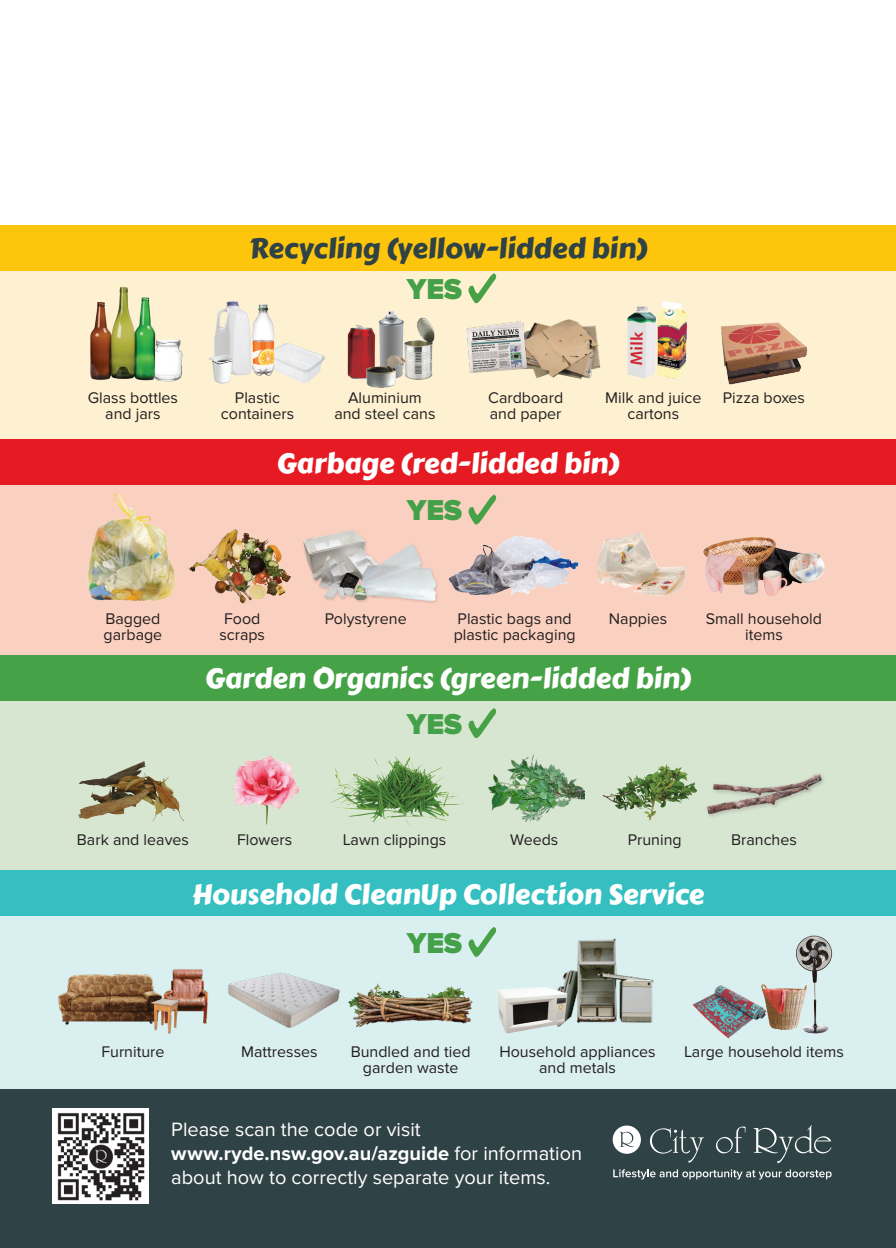
<style>
.page{position:relative;width:896px;height:1248px;background:#fff}
.page>*{position:absolute;margin:0;border:0;box-sizing:border-box;transform-origin:0 0}
.t1{font:900 29.8px "Proxima Nova";letter-spacing:-.01em;color:#45a149}
.t2{font:28px "Carter One";color:#fff}
.t3{font:28px "Carter One";color:#2f4245}
.t4{font:20px/24px "Proxima Nova";color:#fff}
.t5{font:16px/16px "Proxima Nova";color:#231f20;text-align:center}
.s1{font-weight:700}
</style>
<div class="page">
<div style="left:0;top:262px;width:896px;height:186px;background:#fef1d1"></div>
<div style="left:0;top:474px;width:896px;height:192px;background:#fad0c0"></div>
<div style="left:0;top:700px;width:896px;height:170px;background:#d7e6d1"></div>
<div style="left:0;top:906px;width:896px;height:192px;background:#daefef"></div>
<div style="left:0;top:225px;width:896px;height:45px;background:#fec50d"></div>
<div style="left:0;top:439px;width:896px;height:46px;background:#e51a23"></div>
<div style="left:0;top:655px;width:896px;height:45px;background:#46a246"></div>
<div style="left:0;top:870px;width:896px;height:46px;background:#35bfc0"></div>
<svg style="left:468px;top:273px;width:28px;height:30px"></svg>
<svg style="left:468px;top:708px;width:28px;height:30px"></svg>
<svg style="left:468px;top:927px;width:28px;height:30px"></svg>
<svg style="left:468px;top:494px;width:28px;height:30px"></svg>
<img style="left:86px;top:493px;width:89px;height:108px">
<img style="left:448px;top:536px;width:66px;height:56px">
<img style="left:188px;top:529px;width:103px;height:75px">
<img style="left:597px;top:532px;width:89px;height:64px">
<img style="left:303px;top:530px;width:61px;height:71px">
<img style="left:358px;top:539px;width:79px;height:64px">
<img style="left:703px;top:537px;width:76px;height:59px">
<img style="left:787px;top:552px;width:38px;height:31px">
<img style="left:228px;top:972px;width:112px;height:56px">
<img style="left:58px;top:974px;width:103px;height:51px">
<img style="left:161px;top:969px;width:47px;height:55px">
<img style="left:151px;top:997px;width:29px;height:36px">
<img style="left:563px;top:938px;width:91px;height:86px">
<img style="left:498px;top:981px;width:72px;height:53px">
<img style="left:795px;top:935px;width:38px;height:99px">
<img style="left:762px;top:981px;width:45px;height:50px">
<img style="left:692px;top:985px;width:77px;height:54px">
<img style="left:78px;top:761px;width:106px;height:60px">
<img style="left:331px;top:757px;width:132px;height:70px">
<img style="left:602px;top:764px;width:96px;height:57px">
<img style="left:488px;top:754px;width:97px;height:68px">
<div style="left:704px;top:771px;width:123px;height:48px;background:#231f20;opacity:.2"></div>
<div style="left:711px;top:771px;width:113px;height:30px;background:#231f20;opacity:.2"></div>
<img style="left:802px;top:773px;width:14px;height:9px">
<img style="left:236px;top:756px;width:33px;height:24px">
<img style="left:348px;top:983px;width:32px;height:20px">
<img style="left:349px;top:988px;width:124px;height:39px">
<img style="left:657px;top:302px;width:30px;height:78px">
<img style="left:627px;top:306px;width:29px;height:73px">
<img style="left:721px;top:322px;width:87px;height:63px">
<img style="left:529px;top:319px;width:72px;height:59px">
<img style="left:466px;top:321px;width:63px;height:52px">
<img style="left:90px;top:287px;width:73px;height:95px">
<img style="left:214px;top:301px;width:37px;height:75px">
<img style="left:276px;top:343px;width:49px;height:40px">
<svg style="left:209px;top:354px;width:27px;height:29px"></svg>
<img style="left:252px;top:304px;width:24px;height:72px">
<img style="left:379px;top:311px;width:16px;height:42px">
<img style="left:347px;top:324px;width:29px;height:56px">
<img style="left:395px;top:314px;width:40px;height:66px">
<img style="left:361px;top:353px;width:48px;height:35px">
<div style="left:0;top:1089px;width:895px;height:158px;background:#2f4245"></div>
<img style="left:52px;top:1108px;width:97px;height:95px">
<svg style="left:613px;top:1125px;width:218px;height:38px"></svg>
<svg style="left:613px;top:1169px;width:218px;height:10px"></svg>
<p class="t3" style="left:249px;top:227px;width:400px">Recycling (yellow-lidded bin)</p>
<p class="t1" style="left:407px;top:272px;width:57px">YES</p>
<p class="t5" style="left:88px;top:390px;width:92px">Glass bottles</p>
<p class="t5" style="left:723px;top:390px;width:84px">Pizza boxes</p>
<p class="t5" style="left:105px;top:406px;width:57px">and jars</p>
<p class="t5" style="left:488px;top:390px;width:76px;text-align:left">Cardboard and paper</p>
<p class="t5" style="left:221px;top:390px;width:75px">Plastic containers</p>
<p class="t5" style="left:334px;top:390px;width:103px">Aluminium and steel cans</p>
<p class="t5" style="left:605px;top:390px;width:98px">Milk and juice cartons</p>
<p class="t2" style="left:277px;top:441px;width:344px">Garbage (red-lidded bin)</p>
<p class="t1" style="left:407px;top:493px;width:57px">YES</p>
<p class="t5" style="left:325px;top:611px;width:83px">Polystyrene</p>
<p class="t5" style="left:609px;top:611px;width:60px">Nappies</p>
<p class="t5" style="left:706px;top:611px;width:118px">Small household items</p>
<p class="t5" style="left:104px;top:610px;width:60px;text-align:left">Bagged garbage</p>
<p class="t5" style="left:219px;top:611px;width:47px;text-align:left">Food scraps</p>
<p class="t5" style="left:454px;top:611px;width:123px;text-align:left">Plastic bags and plastic packaging</p>
<p class="t2" style="left:205px;top:657px;width:487px">Garden Organics (green-lidded bin)</p>
<p class="t1" style="left:407px;top:706px;width:57px">YES</p>
<p class="t5" style="left:77px;top:832px;width:114px">Bark and leaves</p>
<p class="t5" style="left:237px;top:832px;width:57px">Flowers</p>
<p class="t5" style="left:343px;top:832px;width:105px">Lawn clippings</p>
<p class="t5" style="left:510px;top:832px;width:50px">Weeds</p>
<p class="t5" style="left:628px;top:832px;width:55px">Pruning</p>
<p class="t5" style="left:731px;top:832px;width:67px">Branches</p>
<p class="t2" style="left:192px;top:872px;width:514px">Household CleanUp Collection Service</p>
<p class="t1" style="left:407px;top:925px;width:57px">YES</p>
<p class="t5" style="left:101px;top:1044px;width:65px">Furniture</p>
<p class="t5" style="left:241px;top:1044px;width:78px">Mattresses</p>
<p class="t5" style="left:351px;top:1044px;width:121px">Bundled and tied garden waste</p>
<p class="t5" style="left:499px;top:1044px;width:158px">Household appliances</p>
<p class="t5" style="left:684px;top:1044px;width:161px">Large household items</p>
<p class="t5" style="left:539px;top:1060px;width:78px">and metals</p>
<p class="t4" style="left:171px;top:1117px;width:412px">Please scan the code or visit <span class="s1">www.ryde.nsw.gov.au/azguide</span> for information about how to correctly separate your items.</p>
</div>
